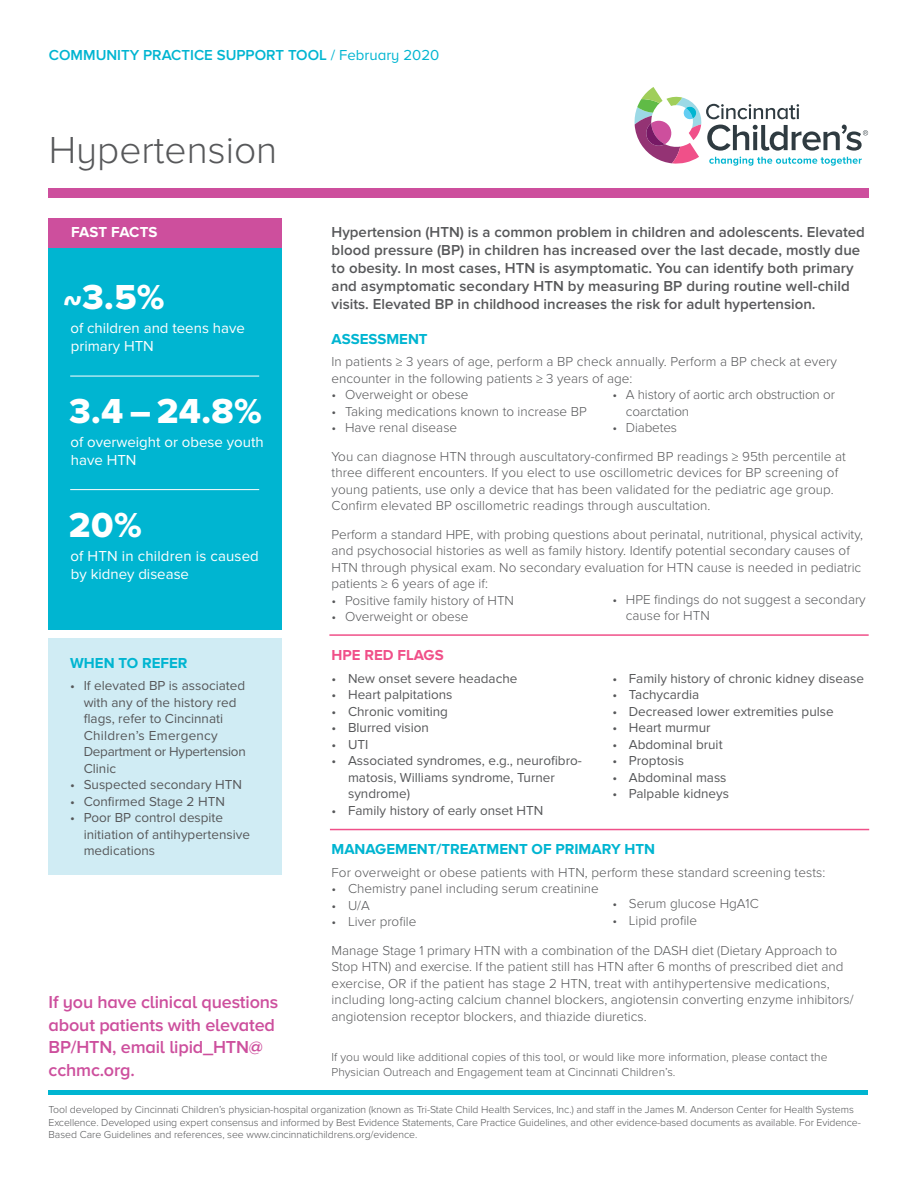
<style>
.page{position:relative;width:918px;height:1188px;background:#fff}
.page>*{position:absolute;margin:0;border:0;box-sizing:border-box;transform-origin:0 0}
.t1{font:300 39px "Proxima Nova A";color:#57585a}
.t2{font:36px "Proxima Nova Extrabld";color:#fff}
.t3{font:600 18px/22.5px "Proxima Nova A";letter-spacing:-.01em;color:#cd4f9d}
.t4{font:600 15px/18px "Proxima Nova";letter-spacing:.005em;color:#57585a}
.t5{font:15px/18px "Proxima Nova";color:#fff}
.t6{font:700 15px "Proxima Nova A";color:#00b5d1}
.t7{font:600 15px "Proxima Nova A";color:#00b5d1}
.t8{font:700 15px "Proxima Nova A";color:#f05089}
.t9{font:700 15px "Proxima Nova A";letter-spacing:.005em;color:#fff}
.t10{font:300 13.5px/16.5px "Proxima Nova";color:#57585a}
.t11{font:13.5px/16.5px "Proxima Nova";color:#57585a}
.t12{font:13.5px/16.5px "Proxima Nova";letter-spacing:-.02em;color:#57585a}
.t13{font:13.5px "Proxima Nova";letter-spacing:.02em;color:#57585a}
.t14{font:300 12px/15px "Proxima Nova";color:#57585a}
.t15{font:300 10.5px/12.6px "Proxima Nova";letter-spacing:-.005em;color:#57585a}
.s1{font-weight:400}
.s2{font-weight:700}
</style>
<div class="page">
<div style="left:49px;top:639px;width:233px;height:236px;background:#d0ecf4"></div>
<div style="left:49px;top:218px;width:233px;height:412px;background:#00b5d1"></div>
<svg style="left:635px;top:87px;width:233px;height:79px"></svg>
<div style="left:49px;top:189px;width:820px;height:9px;background:#cd4f9d"></div>
<div style="left:49px;top:218px;width:233px;height:29px;background:#cd4f9d"></div>
<hr style="left:329px;top:634px;width:540px;height:2px;background:#f05089">
<hr style="left:330px;top:829px;width:539px;height:1px;background:#f05089">
<hr style="left:70px;top:489px;width:189px;height:1px;background:#fff">
<hr style="left:70px;top:376px;width:189px;height:1px;background:#fff">
<hr style="left:49px;top:1091px;width:819px;height:4px;background:#00b5d1">
<p class="t7" style="left:49px;top:46px;width:392px">COMMUNITY PRACTICE SUPPORT TOOL <span class="s1">/ February 2020</span></p>
<p class="t1" style="left:49px;top:127px;width:230px">Hypertension</p>
<p class="t9" style="left:71px;top:224px;width:88px">FAST FACTS</p>
<p class="t2" style="left:63px;top:276px;width:103px">~3.5%</p>
<p class="t5" style="left:70px;top:320px;width:176px">of children and teens have primary HTN</p>
<p class="t2" style="left:69px;top:390px;width:194px">3.4 – 24.8%</p>
<p class="t5" style="left:70px;top:434px;width:195px">of overweight or obese youth have HTN</p>
<p class="t2" style="left:69px;top:504px;width:74px">20%</p>
<p class="t5" style="left:70px;top:548px;width:190px">of HTN in children is caused by kidney disease</p>
<p class="t4" style="left:332px;top:224px;width:535px">Hypertension (HTN) is a common problem in children and adolescents. Elevated blood pressure (BP) in children has increased over the last decade, mostly due to obesity. In most cases, HTN is asymptomatic. You can identify both primary and asymptomatic secondary HTN by measuring BP during routine well-child visits. Elevated BP in childhood increases the risk for adult hypertension.</p>
<p class="t6" style="left:332px;top:330px;width:98px">ASSESSMENT</p>
<p class="t10" style="left:332px;top:354px;width:507px">In patients ≥ 3 years of age, perform a BP check annually. Perform a BP check at every encounter in the following patients ≥ 3 years of age:</p>
<p class="t10" style="left:332px;top:387px;width:139px">• Overweight or obese</p>
<p class="t10" style="left:332px;top:403px;width:257px">• Taking medications known to increase BP</p>
<p class="t10" style="left:332px;top:420px;width:127px">• Have renal disease</p>
<p class="t10" style="left:332px;top:448px;width:516px">You can diagnose HTN through auscultatory-confirmed BP readings ≥ 95th percentile at three different encounters. If you elect to use oscillometric devices for BP screening of young patients, use only a device that has been validated for the pediatric age group.</p>
<p class="t10" style="left:332px;top:498px;width:380px">Confirm elevated BP oscillometric readings through auscultation.</p>
<p class="t10" style="left:332px;top:526px;width:533px">Perform a standard HPE, with probing questions about perinatal, nutritional, physical activity, and psychosocial histories as well as family history. Identify potential secondary causes of HTN through physical exam. No secondary evaluation for HTN cause is needed in pediatric patients ≥ 6 years of age if:</p>
<p class="t10" style="left:332px;top:592px;width:184px">• Positive family history of HTN</p>
<p class="t10" style="left:332px;top:609px;width:139px">• Overweight or obese</p>
<p class="t10" style="left:626px;top:387px;width:211px;text-indent:-14px">• A history of aortic arch obstruction or coarctation</p>
<p class="t10" style="left:612px;top:420px;width:66px">• Diabetes</p>
<p class="t10" style="left:626px;top:591px;width:241px;text-indent:-14px">• HPE findings do not suggest a secondary cause for HTN</p>
<p class="t8" style="left:332px;top:647px;width:114px">HPE RED FLAGS</p>
<p class="t11" style="left:332px;top:671px;width:187px">• New onset severe headache</p>
<p class="t11" style="left:332px;top:687px;width:122px">• Heart palpitations</p>
<p class="t11" style="left:332px;top:704px;width:118px">• Chronic vomiting</p>
<p class="t11" style="left:332px;top:720px;width:99px">• Blurred vision</p>
<p class="t11" style="left:332px;top:737px;width:38px">• UTI</p>
<p class="t11" style="left:332px;top:753px;width:252px">• Associated syndromes, e.g., neurofibro-</p>
<p class="t11" style="left:348px;top:770px;width:208px">matosis, Williams syndrome, Turner</p>
<p class="t11" style="left:348px;top:786px;width:64px">syndrome)</p>
<p class="t11" style="left:332px;top:803px;width:213px">• Family history of early onset HTN</p>
<p class="t6" style="left:70px;top:654px;width:119px">WHEN TO REFER</p>
<p class="t11" style="left:84px;top:678px;width:163px;text-indent:-14px">• If elevated BP is associated with any of the history red flags, refer to Cincinnati</p>
<p class="t13" style="left:84px;top:727px;width:136px">Children’s Emergency</p>
<p class="t12" style="left:84px;top:744px;width:164px">Department or Hypertension<br>Clinic</p>
<p class="t11" style="left:70px;top:777px;width:173px">• Suspected secondary HTN</p>
<p class="t11" style="left:70px;top:793px;width:156px">• Confirmed Stage 2 HTN</p>
<p class="t11" style="left:84px;top:810px;width:168px;text-indent:-14px">• Poor BP control despite initiation of antihypertensive medications</p>
<p class="t11" style="left:612px;top:671px;width:253px">• Family history of chronic kidney disease</p>
<p class="t11" style="left:612px;top:687px;width:88px">• Tachycardia</p>
<p class="t11" style="left:612px;top:704px;width:223px">• Decreased lower extremities pulse</p>
<p class="t11" style="left:612px;top:720px;width:100px">• Heart murmur</p>
<p class="t11" style="left:612px;top:737px;width:112px">• Abdominal bruit</p>
<p class="t11" style="left:612px;top:753px;width:73px">• Proptosis</p>
<p class="t11" style="left:612px;top:770px;width:116px">• Abdominal mass</p>
<p class="t11" style="left:612px;top:786px;width:118px">• Palpable kidneys</p>
<p class="t6" style="left:332px;top:841px;width:325px">MANAGEMENT/TREATMENT OF PRIMARY HTN</p>
<p class="t10" style="left:332px;top:865px;width:495px">For overweight or obese patients with HTN, perform these standard screening tests:</p>
<p class="t10" style="left:332px;top:881px;width:269px">• Chemistry panel including serum creatinine</p>
<p class="t10" style="left:332px;top:898px;width:40px">• U/A</p>
<p class="t10" style="left:332px;top:914px;width:86px">• Liver profile</p>
<p class="t10" style="left:332px;top:943px;width:507px">Manage Stage 1 primary HTN with a combination of the DASH diet (Dietary Approach to</p>
<p class="t10" style="left:332px;top:959px;width:513px">Stop HTN) and exercise. If the patient still has HTN after 6 months of prescribed diet and</p>
<p class="t10" style="left:332px;top:976px;width:523px">exercise, OR if the patient has stage 2 HTN, treat with antihypertensive medications, including long-acting calcium channel blockers, angiotensin converting enzyme inhibitors/ angiotension receptor blockers, and thiazide diuretics.</p>
<p class="t10" style="left:612px;top:896px;width:148px">• Serum glucose HgA1C</p>
<p class="t10" style="left:612px;top:912px;width:86px">• Lipid profile</p>
<p class="t3" style="left:49px;top:992px;width:231px">If you have clinical questions about patients with elevated<br>BP/HTN, email lipid<span class="s2">_</span>HTN@ cchmc.org.</p>
<p class="t14" style="left:332px;top:1050px;width:497px">If you would like additional copies of this tool, or would like more information, please contact the<br>Physician Outreach and Engagement team at Cincinnati Children’s.</p>
<p class="t15" style="left:49px;top:1104px;width:814px">Tool developed by Cincinnati Children’s physician-hospital organization (known as Tri-State Child Health Services, Inc.) and staff in the James M. Anderson Center for Health Systems<br>Excellence. Developed using expert consensus and informed by Best Evidence Statements, Care Practice Guidelines, and other evidence-based documents as available. For Evidence-</p>
<p class="t15" style="left:49px;top:1129px;width:370px">Based Care Guidelines and references, see www.cincinnatichildrens.org/evidence.</p>
</div>
